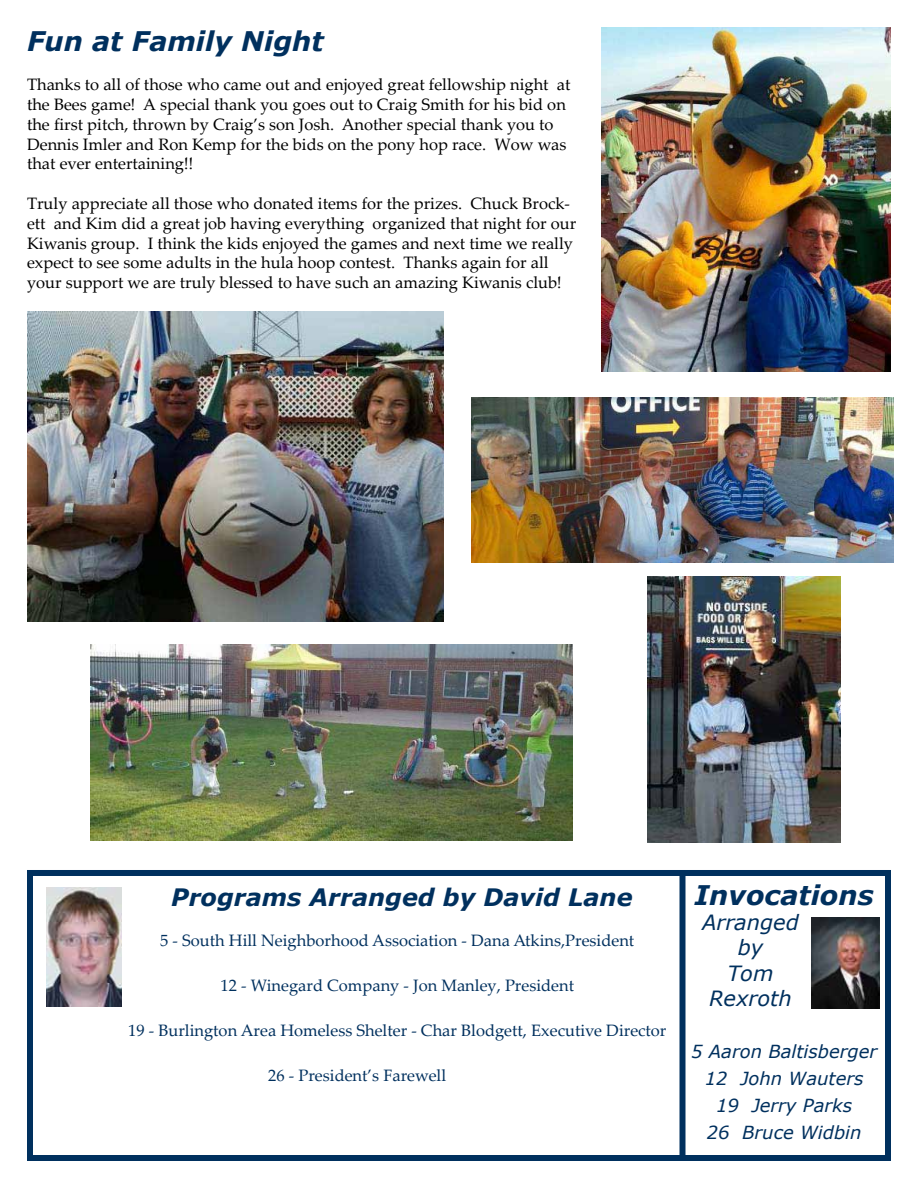
<style>
.page{position:relative;width:918px;height:1188px;background:#fff}
.page>*{position:absolute;margin:0;border:0;box-sizing:border-box;transform-origin:0 0}
.t1{font:italic 700 27px "Verdana";color:#00305e}
.t2{font:italic 700 24px "Verdana";color:#00305e}
.t3{font:italic 21px/25.2px "Verdana";color:#00305e;text-align:center}
.t4{font:italic 18px/27px "Verdana";color:#00305e;text-align:center}
.t5{font:16.5px/19.8px "Palatino Linotype";color:#000}
.t6{font:16.5px "Palatino Linotype";color:#00305e}
</style>
<div class="page">
<div style="left:27px;top:870px;width:864px;height:291px;border:6px solid #00305e"></div>
<img style="left:811px;top:918px;width:68px;height:91px">
<img style="left:46px;top:887px;width:75px;height:119px">
<img style="left:602px;top:27px;width:289px;height:345px">
<img style="left:27px;top:311px;width:417px;height:311px">
<img style="left:648px;top:577px;width:192px;height:265px">
<img style="left:91px;top:645px;width:481px;height:196px">
<img style="left:472px;top:397px;width:421px;height:166px">
<div style="left:680px;top:875px;width:6px;height:281px;background:#00305e"></div>
<h1 class="t1" style="left:27px;top:22px;width:298px">Fun at Family Night</h1>
<p class="t5" style="left:27px;top:74px;width:545px">Thanks to all of those who came out and enjoyed great fellowship night at the Bees game! A special thank you goes out to Craig Smith for his bid on the first pitch, thrown by Craig’s son Josh. Another special thank you to Dennis Imler and Ron Kemp for the bids on the pony hop race. Wow was that ever entertaining!!</p>
<p class="t5" style="left:27px;top:193px;width:551px">Truly appreciate all those who donated items for the prizes. Chuck Brock&shy;ett and Kim did a great job having everything organized that night for our Kiwanis group. I think the kids enjoyed the games and next time we really expect to see some adults in the hula hoop contest. Thanks again for all your support we are truly blessed to have such an amazing Kiwanis club!</p>
<h2 class="t2" style="left:171px;top:880px;width:463px">Programs Arranged by David Lane</h2>
<p class="t6" style="left:160px;top:929px;width:476px">5 - South Hill Neighborhood Association - Dana Atkins,President</p>
<p class="t6" style="left:220px;top:974px;width:355px">12 - Winegard Company - Jon Manley, President</p>
<p class="t6" style="left:128px;top:1019px;width:540px">19 - Burlington Area Homeless Shelter - Char Blodgett, Executive Director</p>
<p class="t6" style="left:268px;top:1064px;width:179px">26 - President’s Farewell</p>
<h1 class="t1" style="left:695px;top:876px;width:181px">Invocations</h1>
<p class="t3" style="left:702px;top:910px;width:98px">Arranged by<br>Tom<br>Rexroth</p>
<p class="t4" style="left:691px;top:1038px;width:187px">5 Aaron Baltisberger<br>12 John Wauters<br>19 Jerry Parks<br>26 Bruce Widbin</p>
</div>
